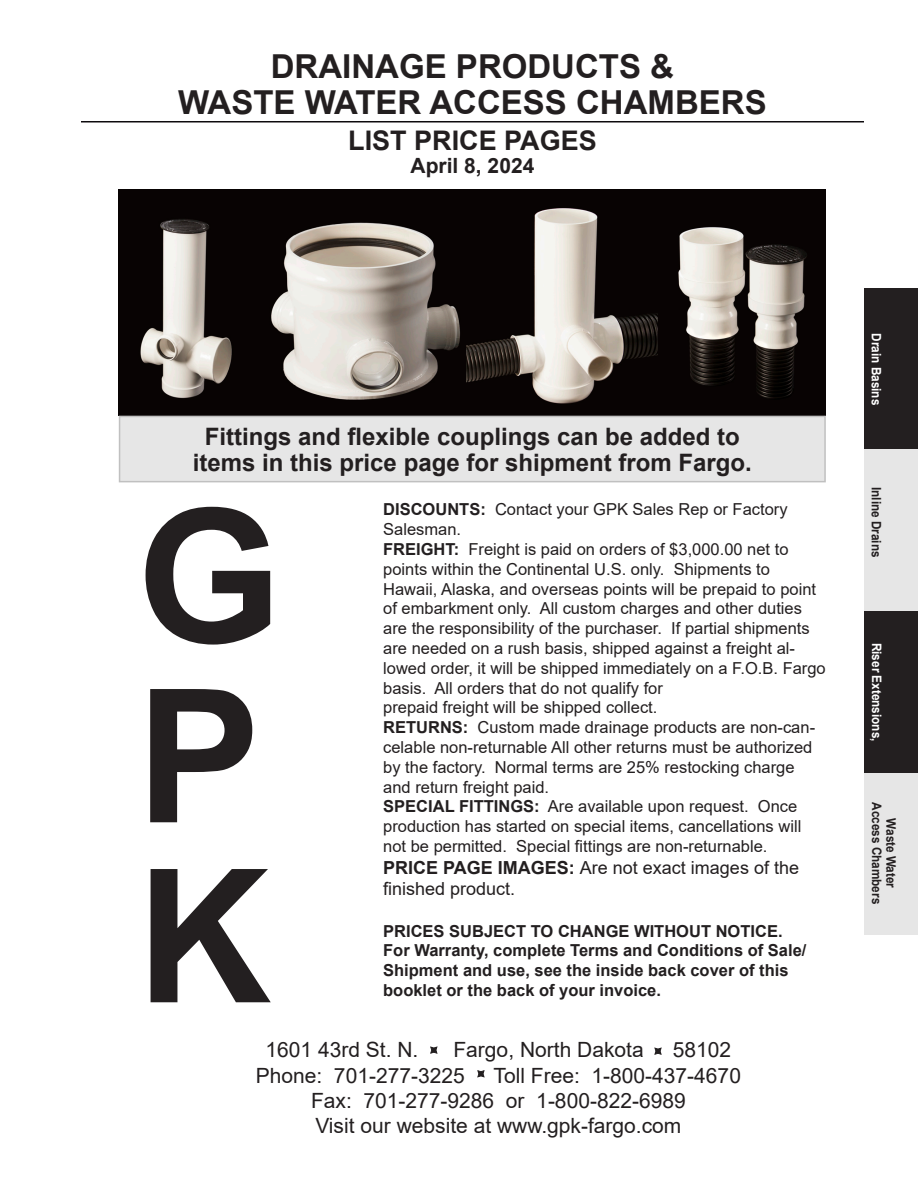
<style>
.page{position:relative;width:918px;height:1188px;background:#fff}
.page>*{position:absolute;margin:0;border:0;box-sizing:border-box;transform-origin:0 0}
.t1{font:700 186.15px/180px "Arial";color:#231f20;text-align:justify}
.t2{font:700 33px/36px "Arial";color:#231f20;text-align:center}
.t3{font:700 27px "Arial";color:#231f20}
.t4{font:700 24px/25.5px "Arial";color:#231f20;text-align:center}
.t5{font:21px "Arial";color:#231f20}
.t6{font:700 21px "Arial";color:#231f20}
.t7{font:18px/21.6px "Arial";color:#231f20}
.t8{font:16.5px/19.8px "Arial";color:#231f20}
.t9{font:700 16.5px/19.8px "Arial";color:#231f20}
.t10{font:700 13.05px "Arial";color:#231f20;scale:.9 1}
.t11{font:700 13.05px "Arial";color:#fff;scale:.9 1}
.s1{font-weight:700}
</style>
<div class="page">
<img style="left:119px;top:189px;width:707px;height:227px">
<div style="left:864px;top:288px;width:54px;height:162px;background:#231f20"></div>
<div style="left:864px;top:449px;width:54px;height:162px;background:#e6e6e6"></div>
<div style="left:864px;top:611px;width:54px;height:162px;background:#231f20"></div>
<div style="left:120px;top:416px;width:705px;height:66px;background:#e6e6e6"></div>
<div style="left:119px;top:416px;width:707px;height:66px;border:2px solid #c0c0c0"></div>
<hr style="left:81px;top:121px;width:783px;height:1px;background:#0d0a0d">
<div style="left:864px;top:773px;width:54px;height:162px;background:#e6e6e6"></div>
<svg style="left:430px;top:1046px;width:8px;height:8px"></svg>
<svg style="left:654px;top:1047px;width:8px;height:8px"></svg>
<svg style="left:477px;top:1070px;width:8px;height:8px"></svg>
<p class="t2" style="left:178px;top:49px;width:590px">DRAINAGE PRODUCTS &amp;<br>WASTE WATER ACCESS CHAMBERS</p>
<p class="t3" style="left:348px;top:122px;width:250px">LIST PRICE PAGES</p>
<p class="t6" style="left:411px;top:150px;width:125px">April 8, 2024</p>
<p class="t4" style="left:193px;top:424px;width:560px">Fittings and flexible couplings can be added to items in this price page for shipment from Fargo.</p>
<p class="t1" style="left:137px;top:489px;width:146px">G P K</p>
<p class="t8" style="left:383px;top:500px;width:406px"><span class="s1">DISCOUNTS:</span> Contact your GPK Sales Rep or Factory<br>Salesman.</p>
<p class="t8" style="left:383px;top:539px;width:444px"><span class="s1">FREIGHT:</span> Freight is paid on orders of $3,000.00 net to points within the Continental U.S. only. Shipments to Hawaii, Alaska, and overseas points will be prepaid to point of embarkment only. All custom charges and other duties are the responsibility of the purchaser. If partial shipments are needed on a rush basis, shipped against a freight al&shy;lowed order, it will be shipped immediately on a F.O.B. Fargo basis. All orders that do not qualify for<br>prepaid freight will be shipped collect.</p>
<p class="t8" style="left:383px;top:717px;width:433px"><span class="s1">RETURNS:</span> Custom made drainage products are non-can&shy;celable non-returnable All other returns must be authorized by the factory. Normal terms are 25% restocking charge and return freight paid.</p>
<p class="t8" style="left:383px;top:797px;width:420px"><span class="s1">SPECIAL FITTINGS:</span> Are available upon request. Once production has started on special items, cancellations will not be permitted. Special fittings are non-returnable.</p>
<p class="t7" style="left:383px;top:856px;width:417px"><span class="s1">PRICE PAGE IMAGES:</span> Are not exact images of the finished product.</p>
<p class="t9" style="left:383px;top:921px;width:401px">PRICES SUBJECT TO CHANGE WITHOUT NOTICE.</p>
<p class="t9" style="left:383px;top:941px;width:425px">For Warranty, complete Terms and Conditions of Sale/<br>Shipment and use, see the inside back cover of this booklet or the back of your invoice.</p>
<p class="t5" style="left:266px;top:1036px;width:154px">1601 43rd St. N.</p>
<p class="t5" style="left:453px;top:1036px;width:192px">Fargo, North Dakota</p>
<p class="t5" style="left:673px;top:1036px;width:60px">58102</p>
<p class="t5" style="left:256px;top:1061px;width:210px">Phone: 701-277-3225</p>
<p class="t5" style="left:494px;top:1061px;width:249px">Toll Free: 1-800-437-4670</p>
<p class="t5" style="left:311px;top:1086px;width:376px">Fax: 701-277-9286 or 1-800-822-6989</p>
<p class="t5" style="left:315px;top:1111px;width:368px">Visit our website at www.gpk-fargo.com</p>
<p class="t11" style="left:886px;top:333px;width:81px;rotate:90deg">Drain Basins</p>
<p class="t10" style="left:886px;top:487px;width:80px;rotate:90deg">Inline Drains</p>
<p class="t11" style="left:886px;top:643px;width:111px;rotate:90deg">Riser Extensions,</p>
<p class="t10" style="left:886px;top:802px;width:115px;rotate:90deg">Access Chambers</p>
<p class="t10" style="left:900px;top:818px;width:79px;rotate:90deg">Waste Water</p>
</div>
